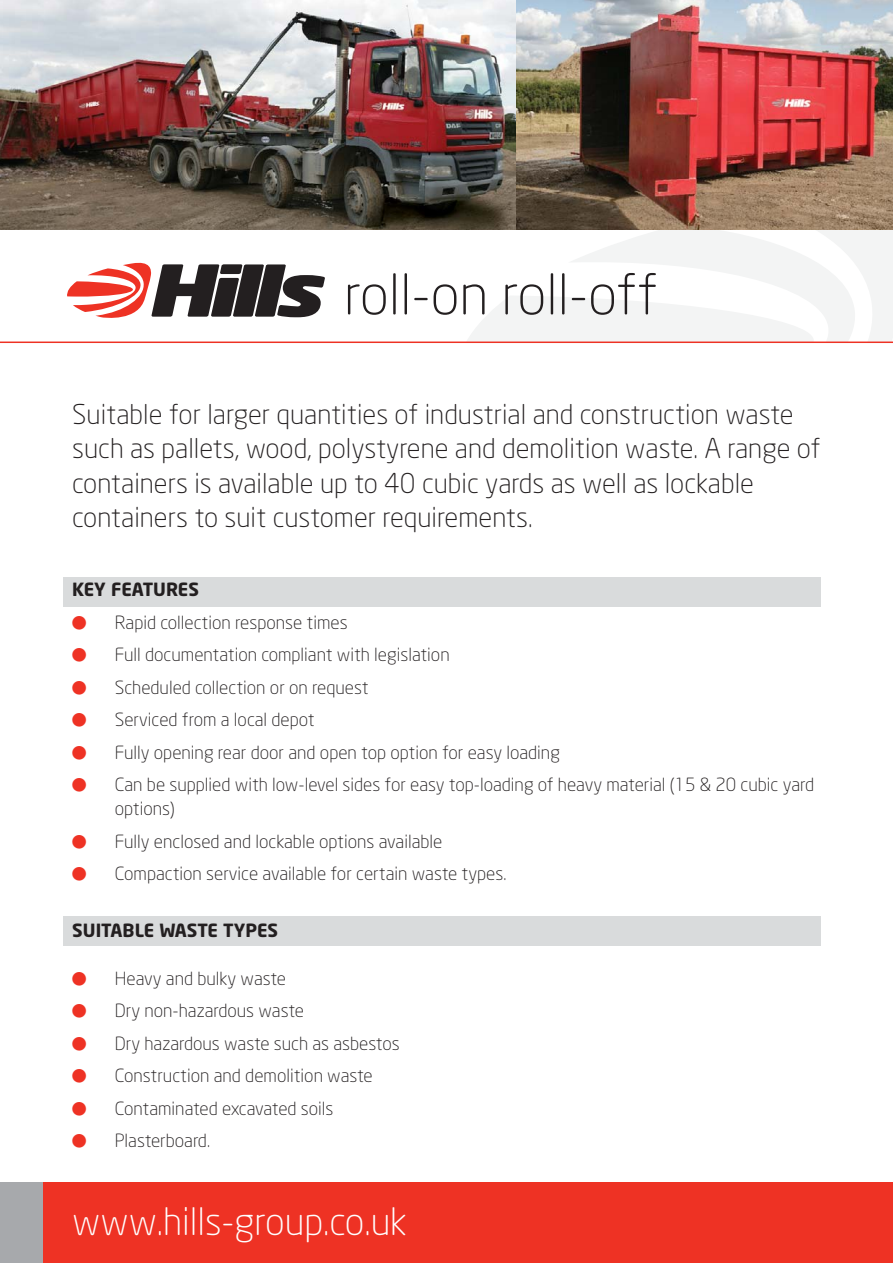
<style>
.page{position:relative;width:893px;height:1263px;background:#fff}
.page>*{position:absolute;margin:0;border:0;box-sizing:border-box;transform-origin:0 0}
.t1{font:300 55.5px "Neo Sans";color:#231f20}
.t2{font:300 37.5px "Neo Sans";color:#fff}
.t3{font:300 27px/34.5px "Neo Sans";color:#231f20}
.t4{font:300 18px/24px "Neo Sans";color:#231f20}
.t5{font:700 18px "Neo Sans";color:#231f20}
.s1{color:#ee3224}
</style>
<div class="page">
<svg style="left:458px;top:230px;width:434px;height:112px;fill:#f3f4f4"></svg>
<svg style="left:67px;top:262px;width:258px;height:56px"></svg>
<hr style="left:0;top:342px;width:892px;height:1px;background:#ee3224">
<div style="left:63px;top:577px;width:758px;height:30px;background:#d9dbdc"></div>
<div style="left:63px;top:916px;width:758px;height:30px;background:#d9dbdc"></div>
<div style="left:0;top:1182px;width:892px;height:81px;background:#ee3224"></div>
<div style="left:0;top:1182px;width:43px;height:81px;background:#a7a9ac"></div>
<img style="left:0;top:0;width:516px;height:230px">
<img style="left:516px;top:0;width:376px;height:230px">
<h1 class="t1" style="left:344px;top:275px;width:315px">roll-on roll-off</h1>
<p class="t3" style="left:72px;top:399px;width:750px">Suitable for larger quantities of industrial and construction waste such as pallets, wood, polystyrene and demolition waste. A range of containers is available up to 40 cubic yards as well as lockable containers to suit customer requirements.</p>
<p class="t5" style="left:72px;top:582px;width:128px">KEY FEATURES</p>
<p class="t4" style="left:72px;top:612px;width:277px"><span class="s1">●</span> Rapid collection response times</p>
<p class="t4" style="left:72px;top:644px;width:379px"><span class="s1">●</span> Full documentation compliant with legislation</p>
<p class="t4" style="left:72px;top:677px;width:298px"><span class="s1">●</span> Scheduled collection or on request</p>
<p class="t4" style="left:72px;top:709px;width:244px"><span class="s1">●</span> Serviced from a local depot</p>
<p class="t4" style="left:72px;top:742px;width:489px"><span class="s1">●</span> Fully opening rear door and open top option for easy loading</p>
<p class="t4" style="left:115px;top:774px;width:700px;text-indent:-43px"><span class="s1">●</span> Can be supplied with low-level sides for easy top-loading of heavy material (15 &amp; 20 cubic yard options)</p>
<p class="t4" style="left:72px;top:831px;width:371px"><span class="s1">●</span> Fully enclosed and lockable options available</p>
<p class="t4" style="left:72px;top:863px;width:435px"><span class="s1">●</span> Compaction service available for certain waste types.</p>
<p class="t5" style="left:72px;top:923px;width:207px">SUITABLE WASTE TYPES</p>
<p class="t4" style="left:72px;top:968px;width:215px"><span class="s1">●</span> Heavy and bulky waste</p>
<p class="t4" style="left:72px;top:1000px;width:233px"><span class="s1">●</span> Dry non-hazardous waste</p>
<p class="t4" style="left:72px;top:1033px;width:329px"><span class="s1">●</span> Dry hazardous waste such as asbestos</p>
<p class="t4" style="left:72px;top:1065px;width:302px"><span class="s1">●</span> Construction and demolition waste</p>
<p class="t4" style="left:72px;top:1098px;width:263px"><span class="s1">●</span> Contaminated excavated soils</p>
<p class="t4" style="left:72px;top:1130px;width:139px"><span class="s1">●</span> Plasterboard.</p>
<h2 class="t2" style="left:72px;top:1209px;width:336px">www.hills-group.co.uk</h2>
</div>
